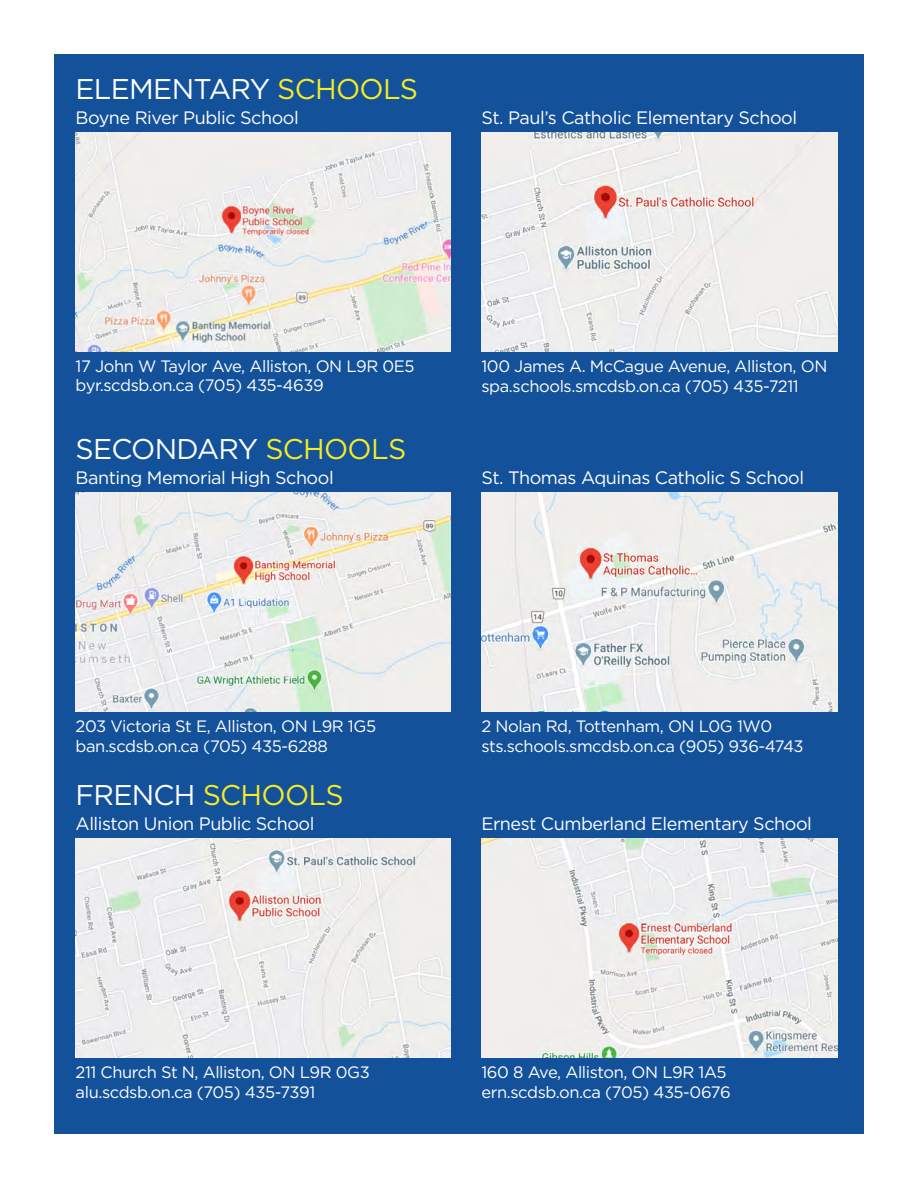
<style>
.page{position:relative;width:918px;height:1188px;background:#fff}
.page>*{position:absolute;margin:0;border:0;box-sizing:border-box;transform-origin:0 0}
.t1{font:28.5px "Gotham";letter-spacing:-.025em;color:#fff}
.t2{font:28.5px "Gotham";letter-spacing:-.025em;color:#f7ec22}
.t3{font:18px "Gotham";letter-spacing:-.025em;color:#fff}
.t4{font:16.5px/19.8px "Gotham";letter-spacing:-.025em;color:#fff}
.s1{color:#f7ec22}
.s2{color:#fff}
</style>
<div class="page">
<div style="left:54px;top:54px;width:810px;height:1080px;background:#13519b"></div>
<img style="left:76px;top:492px;width:374px;height:220px">
<img style="left:76px;top:838px;width:374px;height:220px">
<img style="left:76px;top:132px;width:374px;height:219px">
<img style="left:482px;top:132px;width:356px;height:219px">
<img style="left:482px;top:492px;width:356px;height:220px">
<img style="left:482px;top:838px;width:356px;height:220px">
<h1 class="t1" style="left:76px;top:70px;width:344px">ELEMENTARY <span class="s1">SCHOOLS</span></h1>
<p class="t3" style="left:76px;top:106px;width:225px">Boyne River Public School</p>
<p class="t3" style="left:481px;top:106px;width:317px">St. Paul’s Catholic Elementary School</p>
<p class="t4" style="left:76px;top:356px;width:341px">17 John W Taylor Ave, Alliston, ON L9R 0E5 byr.scdsb.on.ca (705) 435-4639</p>
<h1 class="t1" style="left:76px;top:431px;width:332px">SECONDARY <span class="s1">SCHOOLS</span></h1>
<p class="t3" style="left:76px;top:467px;width:260px">Banting Memorial High School</p>
<p class="t4" style="left:482px;top:356px;width:347px">100 James A. McCague Avenue, Alliston, ON spa.schools.smcdsb.on.ca (705) 435-7211</p>
<p class="t3" style="left:481px;top:467px;width:324px">St. Thomas Aquinas Catholic S School</p>
<p class="t4" style="left:76px;top:716px;width:302px">203 Victoria St E, Alliston, ON L9R 1G5 ban.scdsb.on.ca (705) 435-6288</p>
<p class="t4" style="left:482px;top:716px;width:324px">2 Nolan Rd, Tottenham, ON L0G 1W0 sts.schools.smcdsb.on.ca (905) 936-4743</p>
<h1 class="t2" style="left:76px;top:777px;width:270px"><span class="s2">FRENCH</span> SCHOOLS</h1>
<p class="t3" style="left:76px;top:812px;width:240px">Alliston Union Public School</p>
<p class="t3" style="left:482px;top:812px;width:332px">Ernest Cumberland Elementary School</p>
<p class="t4" style="left:76px;top:1062px;width:296px">211 Church St N, Alliston, ON L9R 0G3 alu.scdsb.on.ca (705) 435-7391</p>
<p class="t4" style="left:482px;top:1062px;width:251px">160 8 Ave, Alliston, ON L9R 1A5 ern.scdsb.on.ca (705) 435-0676</p>
</div>
